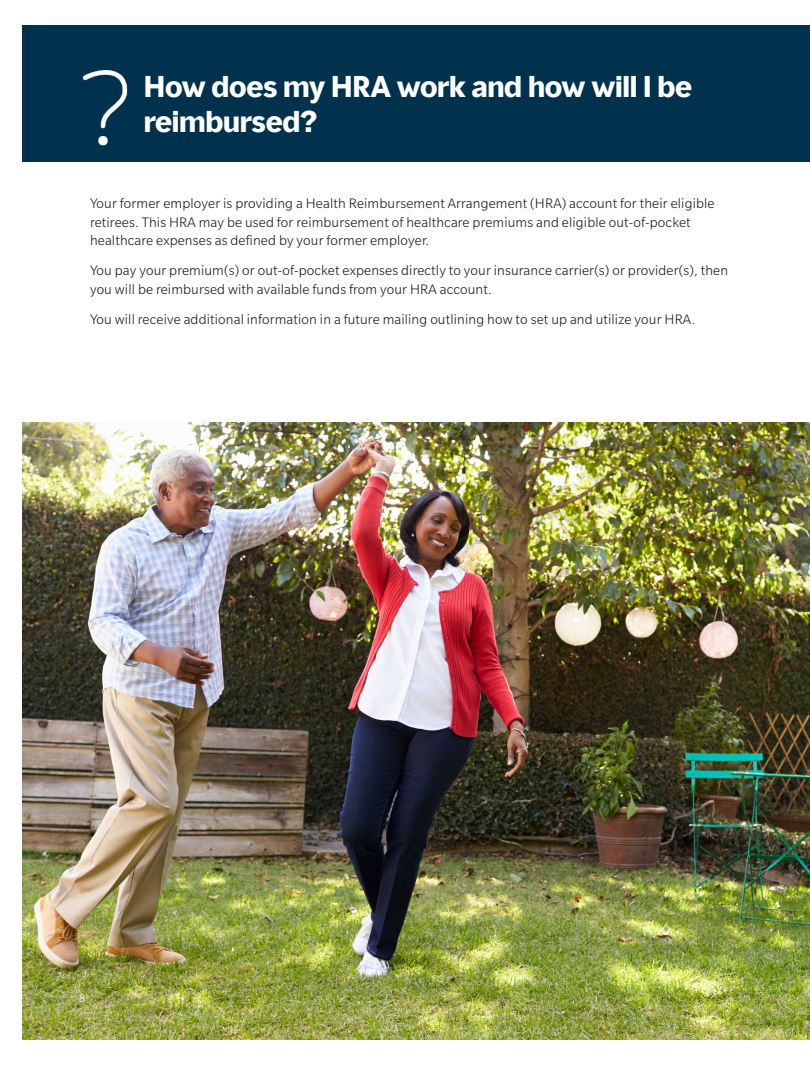
<style>
.page{position:relative;width:810px;height:1080px;background:#fff}
.page>*{position:absolute;margin:0;border:0;box-sizing:border-box;transform-origin:0 0}
.BODY{font:700 27.5px/35px "MMC Display";letter-spacing:-.01em;color:#fff}
.BODY-2{font:300 15px/18.8px "Slate Pro";letter-spacing:.01em;color:#231f20}
.BODY-3{font:300 12.5px "Slate Pro";color:#fff}
</style>
<div class="page">
<img style="left:22px;top:423px;width:788px;height:617px">
<div style="left:22px;top:25px;width:788px;height:137px;background:#00324e"></div>
<img style="left:82px;top:71px;width:46px;height:75px">
<p class="BODY" style="left:144px;top:69px;width:550px">How does my HRA work and how will I be reimbursed?</p>
<p class="BODY-2" style="left:90px;top:194px;width:626px">Your former employer is providing a Health Reimbursement Arrangement (HRA) account for their eligible retirees. This HRA may be used for reimbursement of healthcare premiums and eligible out-of-pocket healthcare expenses as defined by your former employer.</p>
<p class="BODY-2" style="left:90px;top:261px;width:640px">You pay your premium(s) or out-of-pocket expenses directly to your insurance carrier(s) or provider(s), then you will be reimbursed with available funds from your HRA account.</p>
<p class="BODY-2" style="left:90px;top:310px;width:607px">You will receive additional information in a future mailing outlining how to set up and utilize your HRA.</p>
<p class="BODY-3" style="left:79px;top:992px;width:8px">8</p>
</div>
